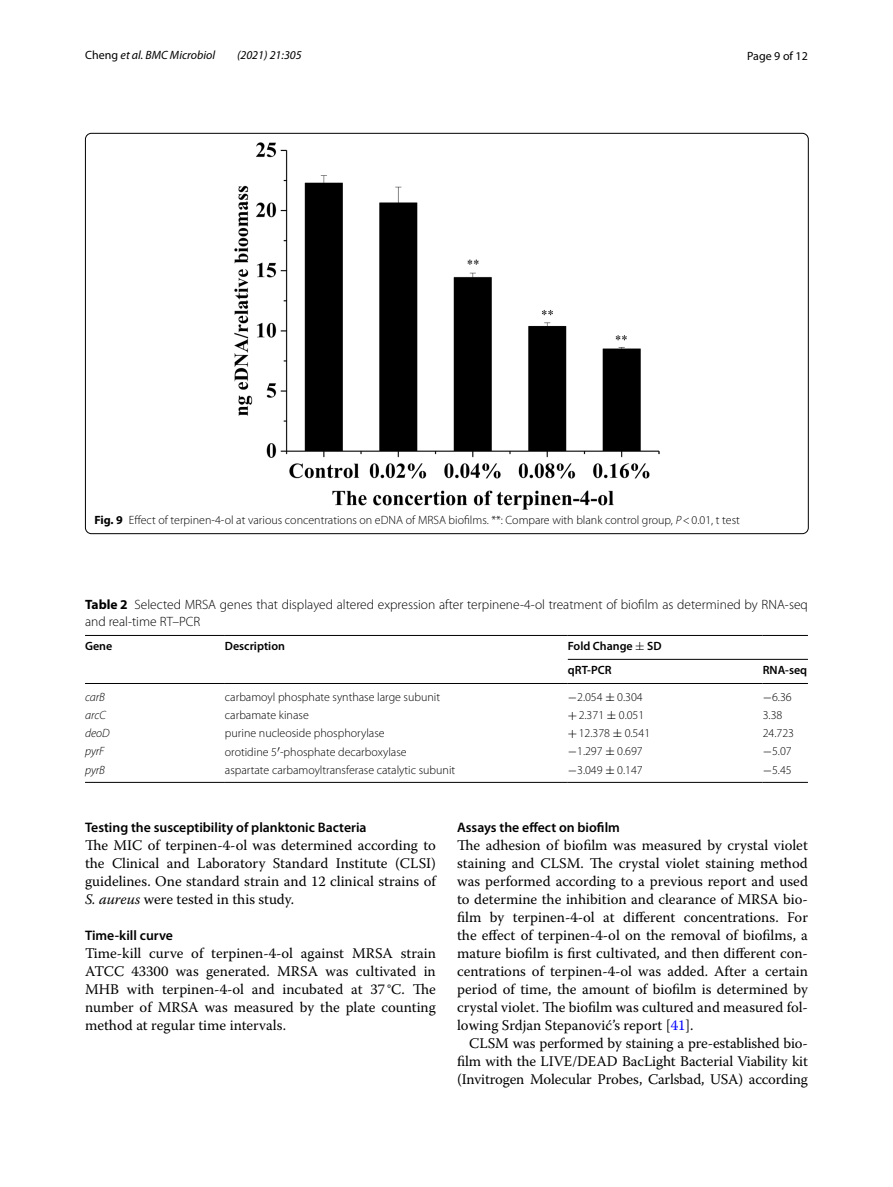
<style>
.page{position:relative;width:893px;height:1187px;background:#fff}
.page>*{position:absolute;margin:0;border:0;box-sizing:border-box;transform-origin:0 0}
.t1{font:14.7px/18px "Warnock Pro";color:#000;text-align:justify}
.t2{font:600 13.8px "Myriad Pro";color:#000}
.t3{font:300 13.5px/16.5px "Myriad Pro";color:#000}
.t4{font:300 12px "Myriad Pro";color:#000}
.t5{font:600 12px/23.9px "Myriad Pro";color:#000}
.t6{font:italic 12px "Myriad Pro";color:#000}
.t7{font:italic 300 12px "Myriad Pro";color:#000}
.t8{font:12px "Myriad Pro";color:#000}
.s1{font-style:normal}
.s2{font-weight:700}
.s3{font-style:italic}
.s4{font-family:"MTSY";font-weight:400}
.s5{color:#00f}
</style>
<div class="page">
<img style="left:234px;top:142px;width:425px;height:367px">
<hr style="left:85px;top:635px;width:140px;height:1px;background:#000">
<hr style="left:225px;top:635px;width:343px;height:1px;background:#000">
<hr style="left:568px;top:635px;width:195px;height:1px;background:#000">
<hr style="left:763px;top:635px;width:45px;height:1px;background:#000">
<hr style="left:85px;top:683px;width:140px;height:1px;background:#000">
<hr style="left:225px;top:683px;width:343px;height:1px;background:#000">
<hr style="left:568px;top:683px;width:195px;height:1px;background:#000">
<hr style="left:763px;top:683px;width:45px;height:1px;background:#000">
<hr style="left:85px;top:782px;width:140px;height:1px;background:#000">
<hr style="left:225px;top:782px;width:343px;height:1px;background:#000">
<hr style="left:568px;top:782px;width:195px;height:1px;background:#000">
<hr style="left:763px;top:782px;width:45px;height:1px;background:#000">
<hr style="left:568px;top:659px;width:240px;height:1px;background:#000">
<p class="t6" style="left:85px;top:48px;width:132px"><span class="s1">Cheng</span> et al. BMC Microbiol</p>
<p class="t6" style="left:237px;top:48px;width:66px">(2021) 21:305</p>
<p class="t8" style="left:747px;top:48px;width:62px">Page 9 of 12</p>
<p class="t4" style="left:94px;top:513px;width:647px"><span class="s2">Fig. 9</span> Effect of terpinen-4-ol at various concentrations on eDNA of MRSA biofilms. **: Compare with blank control group, <span class="s3">P</span>&lt;0.01, t test</p>
<p class="t3" style="left:85px;top:596px;width:724px"><span class="s2">Table 2</span> Selected MRSA genes that displayed altered expression after terpinene-4-ol treatment of biofilm as determined by RNA-seq and real-time RT–PCR</p>
<p class="t5" style="left:85px;top:633px;width:29px">Gene</p>
<p class="t5" style="left:225px;top:633px;width:62px">Description</p>
<p class="t5" style="left:568px;top:633px;width:95px">Fold Change <span class="s4">±</span> SD qRT-PCR</p>
<p class="t5" style="left:763px;top:657px;width:46px">RNA-seq</p>
<p class="t7" style="left:85px;top:690px;width:22px">carB</p>
<p class="t4" style="left:225px;top:690px;width:217px">carbamoyl phosphate synthase large subunit</p>
<p class="t4" style="left:568px;top:690px;width:76px"><span class="s4">−</span>2.054 <span class="s4">±</span> 0.304</p>
<p class="t4" style="left:763px;top:690px;width:31px"><span class="s4">−</span>6.36</p>
<p class="t7" style="left:85px;top:708px;width:22px">arcC</p>
<p class="t4" style="left:225px;top:708px;width:85px">carbamate kinase</p>
<p class="t4" style="left:568px;top:708px;width:78px"><span class="s4">+</span>2.371 <span class="s4">±</span> 0.051</p>
<p class="t4" style="left:763px;top:708px;width:21px">3.38</p>
<p class="t7" style="left:85px;top:726px;width:26px">deoD</p>
<p class="t4" style="left:225px;top:726px;width:161px">purine nucleoside phosphorylase</p>
<p class="t4" style="left:568px;top:726px;width:84px"><span class="s4">+</span>12.378 <span class="s4">±</span> 0.541</p>
<p class="t4" style="left:763px;top:726px;width:33px">24.723</p>
<p class="t7" style="left:85px;top:744px;width:21px">pyrF</p>
<p class="t4" style="left:225px;top:745px;width:183px">orotidine 5 -phosphate decarboxylase</p>
<p class="t4" style="left:568px;top:744px;width:76px"><span class="s4">−</span>1.297 <span class="s4">±</span> 0.697</p>
<p class="t4" style="left:763px;top:744px;width:31px"><span class="s4">−</span>5.07</p>
<p class="t7" style="left:85px;top:763px;width:22px">pyrB</p>
<p class="t4" style="left:225px;top:763px;width:232px">aspartate carbamoyltransferase catalytic subunit</p>
<p class="t4" style="left:568px;top:763px;width:76px"><span class="s4">−</span>3.049 <span class="s4">±</span> 0.147</p>
<p class="t4" style="left:763px;top:763px;width:31px"><span class="s4">−</span>5.45</p>
<p class="t2" style="left:85px;top:818px;width:283px">Testing the susceptibility of planktonic Bacteria</p>
<p class="t1" style="left:85px;top:835px;width:352px">The MIC of terpinen-4-ol was determined according to the Clinical and Laboratory Standard Institute (CLSI) guidelines. One standard strain and 12 clinical strains of <span class="s3">S. aureus</span> were tested in this study.</p>
<p class="t2" style="left:85px;top:926px;width:89px">Time‑kill curve</p>
<p class="t1" style="left:85px;top:943px;width:352px">Time-kill curve of terpinen-4-ol against MRSA strain ATCC 43300 was generated. MRSA was cultivated in MHB with terpinen-4-ol and incubated at 37°C. The number of MRSA was measured by the plate counting method at regular time intervals.</p>
<p class="t2" style="left:457px;top:818px;width:164px">Assays the effect on biofilm</p>
<p class="t1" style="left:457px;top:835px;width:352px">The adhesion of biofilm was measured by crystal violet staining and CLSM. The crystal violet staining method was performed according to a previous report and used to determine the inhibition and clearance of MRSA bio&shy;film by terpinen-4-ol at different concentrations. For the effect of terpinen-4-ol on the removal of biofilms, a mature biofilm is first cultivated, and then different con&shy;centrations of terpinen-4-ol was added. After a certain period of time, the amount of biofilm is determined by crystal violet. The biofilm was cultured and measured fol&shy;lowing Srdjan Stepanović’s report [<span class="s5">41</span>].</p>
<p class="t1" style="left:457px;top:1033px;width:352px;text-indent:12px">CLSM was performed by staining a pre-established bio&shy;film with the LIVE/DEAD BacLight Bacterial Viability kit (Invitrogen Molecular Probes, Carlsbad, USA) according</p>
</div>
